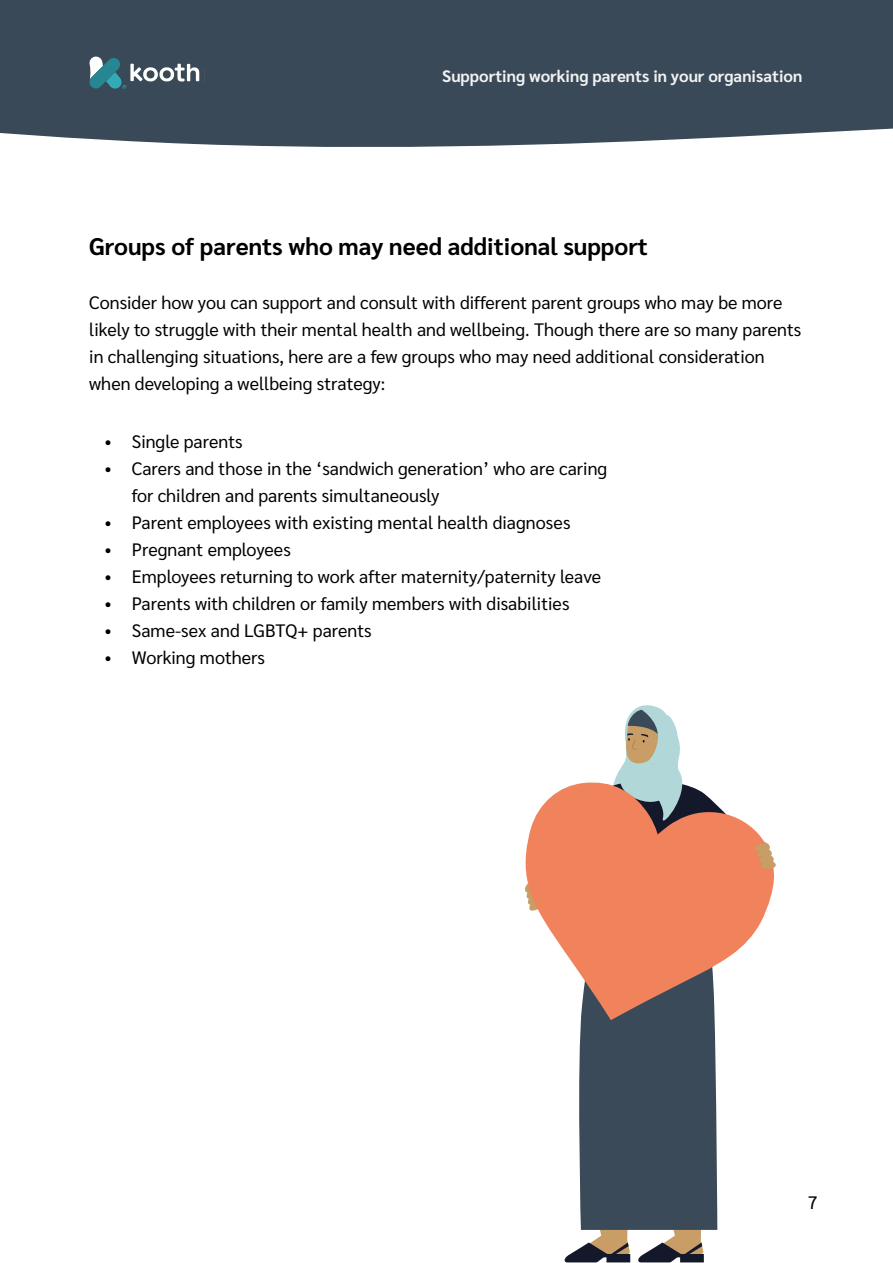
<style>
.page{position:relative;width:893px;height:1263px;background:#fff}
.page>*{position:absolute;margin:0;border:0;box-sizing:border-box;transform-origin:0 0}
.t1{font:700 24px "Sarabun";color:#000}
.t2{font:18px/27px "Sarabun";color:#000}
.t3{font:700 16.5px "Sarabun";color:#f2f2f2}
</style>
<div class="page">
<div style="left:0;top:0;width:893px;height:147px;background:#394957"></div>
<svg style="left:89px;top:56px;width:110px;height:33px"></svg>
<svg style="left:564px;top:1230px;width:66px;height:32px"></svg>
<svg style="left:638px;top:1230px;width:66px;height:32px"></svg>
<div style="left:579px;top:1020px;width:138px;height:210px;background:#3a4a58"></div>
<svg style="left:525px;top:796px;width:190px;height:224px"></svg>
<svg style="left:552px;top:705px;width:224px;height:263px"></svg>
<p class="t3" style="left:442px;top:66px;width:362px">Supporting working parents in your organisation</p>
<h1 class="t1" style="left:89px;top:233px;width:560px">Groups of parents who may need additional support</h1>
<p class="t2" style="left:89px;top:289px;width:714px">Consider how you can support and consult with different parent groups who may be more likely to struggle with their mental health and wellbeing. Though there are so many parents in challenging situations, here are a few groups who may need additional consideration when developing a wellbeing strategy:</p>
<p class="t2" style="left:105px;top:429px;width:139px">• Single parents</p>
<p class="t2" style="left:132px;top:456px;width:477px;text-indent:-27px">• Carers and those in the ‘sandwich generation’ who are caring for children and parents simultaneously</p>
<p class="t2" style="left:105px;top:510px;width:467px">• Parent employees with existing mental health diagnoses</p>
<p class="t2" style="left:105px;top:537px;width:188px">• Pregnant employees</p>
<p class="t2" style="left:105px;top:564px;width:498px">• Employees returning to work after maternity/paternity leave</p>
<p class="t2" style="left:105px;top:591px;width:466px">• Parents with children or family members with disabilities</p>
<p class="t2" style="left:105px;top:618px;width:268px">• Same-sex and LGBTQ+ parents</p>
<p class="t2" style="left:105px;top:645px;width:162px">• Working mothers</p>
<p class="t2" style="left:808px;top:1189px;width:11px">7</p>
</div>
